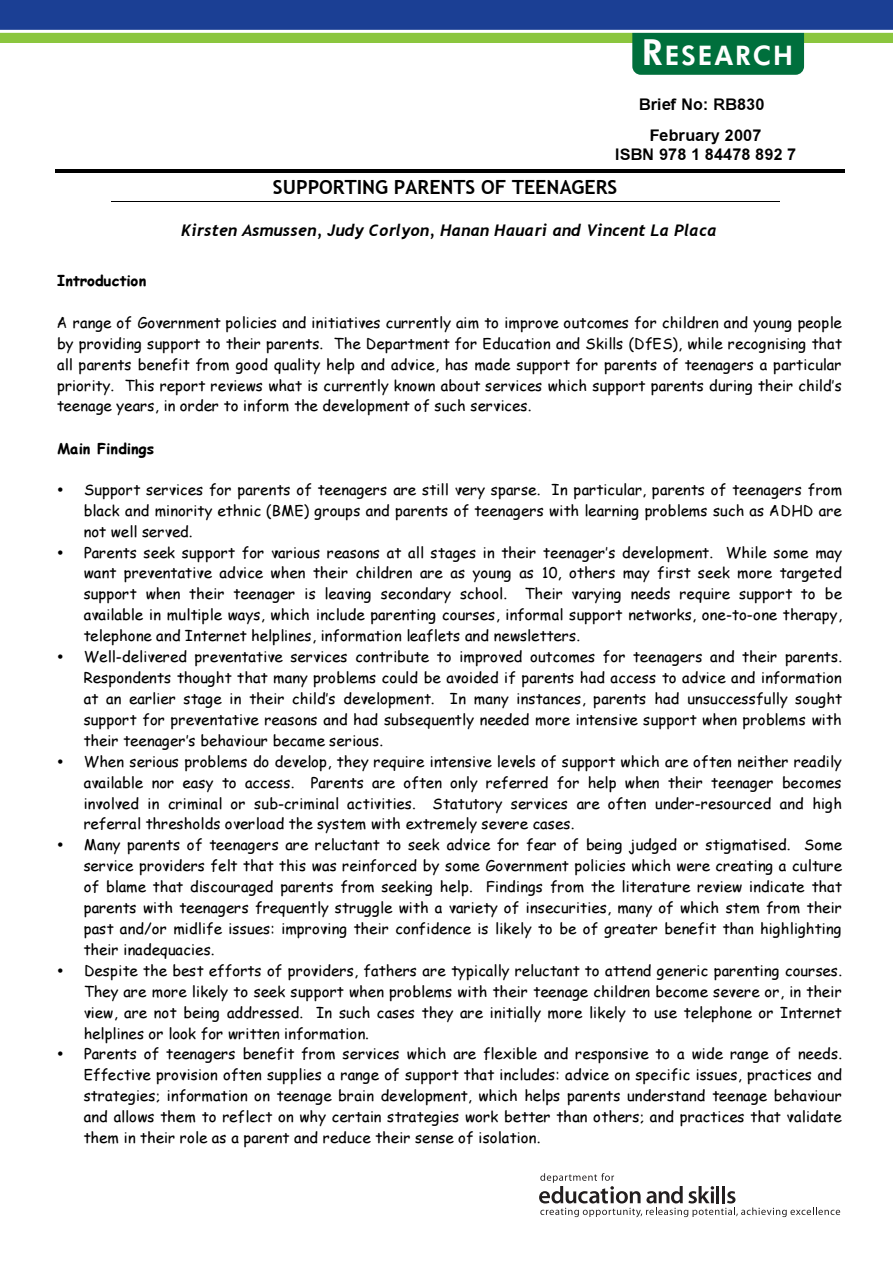
<style>
.page{position:relative;width:893px;height:1263px;background:#fff}
.page>*{position:absolute;margin:0;border:0;box-sizing:border-box;transform-origin:0 0}
.t1{font:800 27px "Futura BT";letter-spacing:.08em;color:#fff;scale:.95 1}
.t2{font:19.5px "Trebuchet MS Bold+T42+ABYOLH";color:#000}
.t3{font:16.2px "Trebuchet Bold Italic+T42+SXOWTV";letter-spacing:.01em;color:#000}
.t4{font:16.2px/31.7px "Arial Bold MT+T42+LPBKKX";letter-spacing:.01em;color:#000;text-align:center}
.t5{font:14.7px/20.9px "Comic Sans MS+T42+PTCYIN";letter-spacing:.01em;color:#000;text-align:justify}
.t6{font:14.7px "Comic Sans MS Bold+T42+UGKVTX";letter-spacing:.005em;color:#000}
.s1{font-size:36px}
</style>
<div class="page">
<hr style="left:55px;top:172px;width:789px;height:1px;background:#000">
<hr style="left:55px;top:169px;width:789px;height:1px;background:#000">
<hr style="left:111px;top:201px;width:668px;height:1px;background:#000">
<div style="left:0;top:32px;width:893px;height:11px;background:#8bc63e"></div>
<div style="left:632px;top:22px;width:172px;height:53px;background:#006f3c;border-radius:9px"></div>
<div style="left:0;top:0;width:893px;height:30px;background:#1b3f94"></div>
<hr style="left:0;top:30px;width:893px;height:3px;background:#fff">
<svg style="left:539px;top:1173px;width:301px;height:44px"></svg>
<h1 class="t1" style="left:642px;top:44px;width:161px"><span class="s1">R</span>ESEARCH</h1>
<p class="t4" style="left:639px;top:89px;width:127px">Brief No: RB830<br>February 2007</p>
<p class="t4" style="left:615px;top:139px;width:183px">ISBN 978 1 84478 892 7</p>
<h2 class="t2" style="left:273px;top:175px;width:346px">SUPPORTING PARENTS OF TEENAGERS</h2>
<p class="t3" style="left:181px;top:221px;width:537px">Kirsten Asmussen, Judy Corlyon, Hanan Hauari and Vincent La Placa</p>
<p class="t6" style="left:57px;top:270px;width:91px">Introduction</p>
<p class="t5" style="left:57px;top:311px;width:786px">A range of Government policies and initiatives currently aim to improve outcomes for children and young people by providing support to their parents. The Department for Education and Skills (DfES), while recognising that all parents benefit from good quality help and advice, has made support for parents of teenagers a particular priority. This report reviews what is currently known about services which support parents during their child’s teenage years, in order to inform the development of such services.</p>
<p class="t6" style="left:57px;top:437px;width:99px">Main Findings</p>
<p class="t5" style="left:84px;top:478px;width:760px;text-indent:-27px">• Support services for parents of teenagers are still very sparse. In particular, parents of teenagers from black and minority ethnic (BME) groups and parents of teenagers with learning problems such as ADHD are not well served.</p>
<p class="t5" style="left:84px;top:541px;width:760px;text-indent:-27px">• Parents seek support for various reasons at all stages in their teenager’s development. While some may want preventative advice when their children are as young as 10, others may first seek more targeted support when their teenager is leaving secondary school. Their varying needs require support to be available in multiple ways, which include parenting courses, informal support networks, one-to-one therapy, telephone and Internet helplines, information leaflets and newsletters.</p>
<p class="t5" style="left:84px;top:646px;width:760px;text-indent:-27px">• Well-delivered preventative services contribute to improved outcomes for teenagers and their parents.<br>Respondents thought that many problems could be avoided if parents had access to advice and information at an earlier stage in their child’s development. In many instances, parents had unsuccessfully sought support for preventative reasons and had subsequently needed more intensive support when problems with their teenager’s behaviour became serious.</p>
<p class="t5" style="left:84px;top:750px;width:760px;text-indent:-27px">• When serious problems do develop, they require intensive levels of support which are often neither readily available nor easy to access. Parents are often only referred for help when their teenager becomes involved in criminal or sub-criminal activities. Statutory services are often under-resourced and high referral thresholds overload the system with extremely severe cases.</p>
<p class="t5" style="left:84px;top:834px;width:760px;text-indent:-27px">• Many parents of teenagers are reluctant to seek advice for fear of being judged or stigmatised. Some service providers felt that this was reinforced by some Government policies which were creating a culture of blame that discouraged parents from seeking help. Findings from the literature review indicate that parents with teenagers frequently struggle with a variety of insecurities, many of which stem from their past and/or midlife issues: improving their confidence is likely to be of greater benefit than highlighting their inadequacies.</p>
<p class="t5" style="left:84px;top:959px;width:760px;text-indent:-27px">• Despite the best efforts of providers, fathers are typically reluctant to attend generic parenting courses.<br>They are more likely to seek support when problems with their teenage children become severe or, in their view, are not being addressed. In such cases they are initially more likely to use telephone or Internet helplines or look for written information.</p>
<p class="t5" style="left:84px;top:1043px;width:760px;text-indent:-27px">• Parents of teenagers benefit from services which are flexible and responsive to a wide range of needs.<br>Effective provision often supplies a range of support that includes: advice on specific issues, practices and strategies; information on teenage brain development, which helps parents understand teenage behaviour and allows them to reflect on why certain strategies work better than others; and practices that validate them in their role as a parent and reduce their sense of isolation.</p>
</div>
